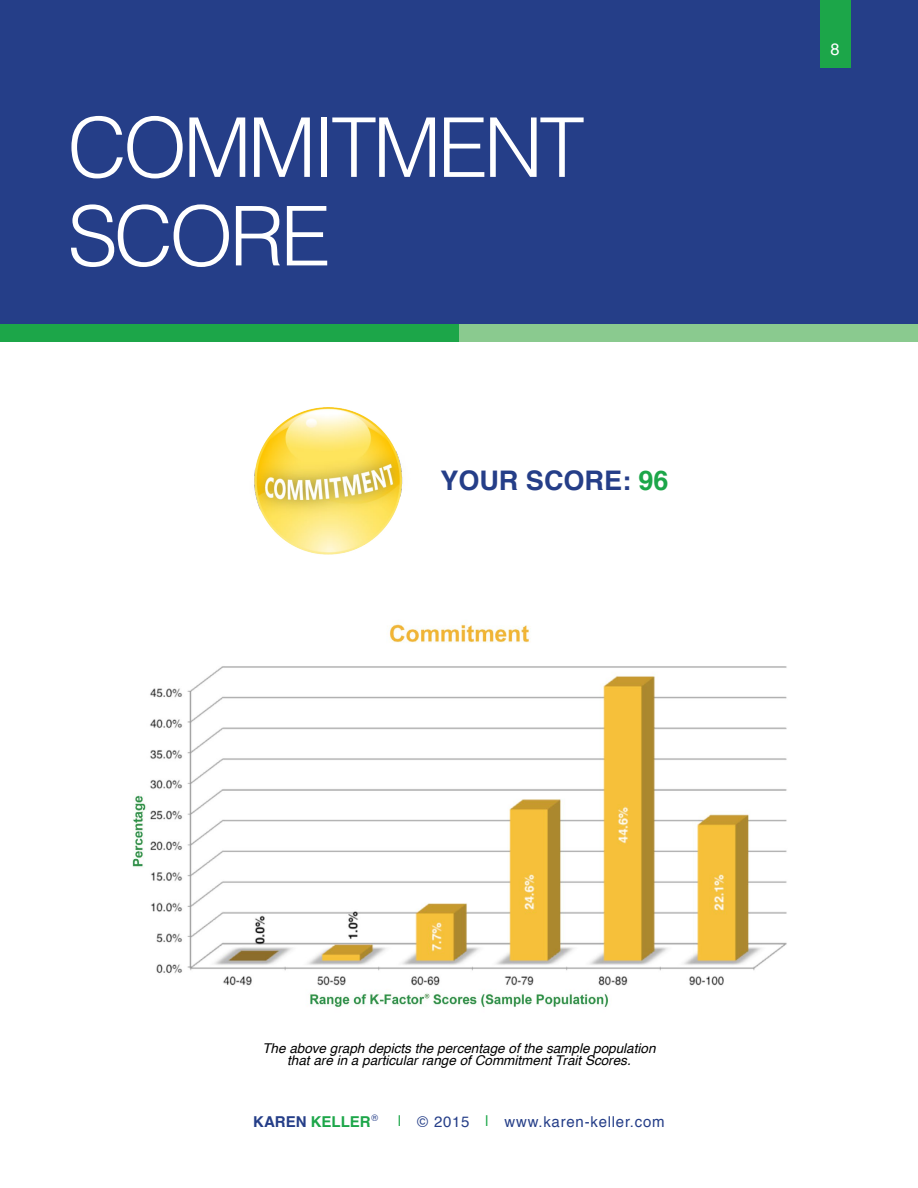
<style>
.page{position:relative;width:918px;height:1188px;background:#fff}
.page>*{position:absolute;margin:0;border:0;box-sizing:border-box;transform-origin:0 0}
.t1{font:300 82.5px/88.5px "Helvetica";letter-spacing:-.05em;color:#fff}
.t2{font:700 27px "Helvetica";color:#253e88}
.t3{font:16.5px "Helvetica";color:#fff}
.t4{font:15px "Helvetica";letter-spacing:.05em;color:#253e88}
.t5{font:700 15px "Helvetica";color:#1ca649}
.t6{font:italic 13.5px/12px "Helvetica";color:#000;text-align:center}
.s1{color:#1ca649}
.s2{color:#253e88}
</style>
<div class="page">
<div style="left:0;top:0;width:918px;height:324px;background:#253e88"></div>
<div style="left:0;top:324px;width:459px;height:17px;background:#1ca649"></div>
<div style="left:459px;top:324px;width:459px;height:17px;background:#8aca8f"></div>
<img style="left:254px;top:407px;width:149px;height:148px">
<img style="left:132px;top:624px;width:655px;height:383px">
<div style="left:820px;top:0;width:30px;height:68px;background:#1ca649"></div>
<h1 class="t1" style="left:68px;top:98px;width:519px">COMMITMENT<br>SCORE</h1>
<h2 class="t2" style="left:440px;top:459px;width:230px">YOUR SCORE: <span class="s1">96</span></h2>
<p class="t3" style="left:831px;top:37px;width:11px">8</p>
<p class="t6" style="left:262px;top:1043px;width:395px">The above graph depicts the percentage of the sample population that are in a particular range of Commitment Trait Scores.</p>
<p class="t5" style="left:253px;top:1110px;width:126px"><span class="s2">KAREN</span> KELLER<sup>®</sup></p>
<p class="t4" style="left:398px;top:1110px;width:268px"><span class="s1">|</span> © 2015 <span class="s1">|</span> www.karen-keller.com</p>
</div>
